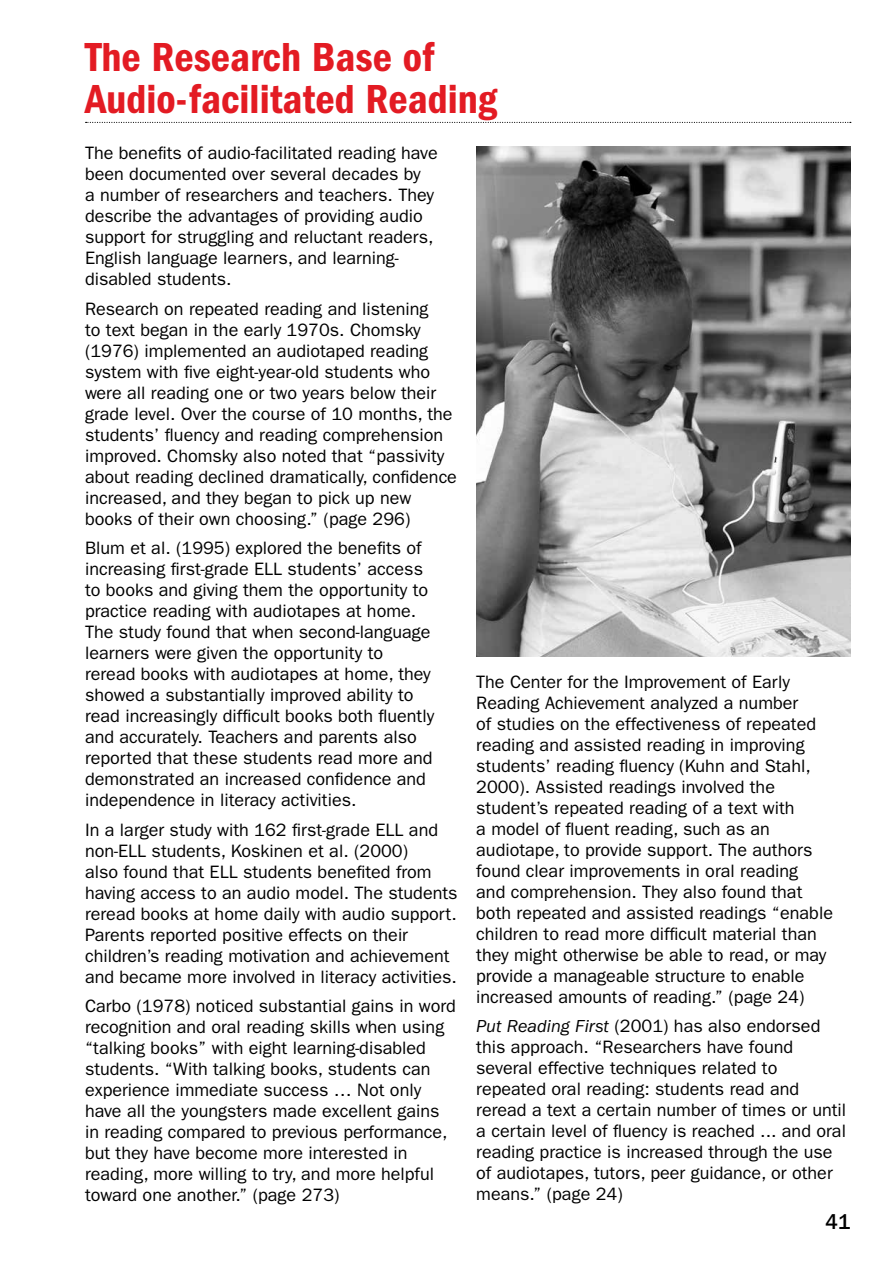
<style>
.page{position:relative;width:893px;height:1263px;background:#fff}
.page>*{position:absolute;margin:0;border:0;box-sizing:border-box;transform-origin:0 0}
.t1{font:42px/42px "ITC Franklin Gothic Std Dm Cd";color:#e31b23}
.t2{font:500 21px "Franklin Gothic IT Cby BT";color:#000}
.t3{font:18px/21px "ITC Franklin Gothic Std";color:#000}
.s1{font-style:italic}
</style>
<div class="page">
<svg style="left:86px;top:122px;width:765px;height:1px"></svg>
<img style="left:476px;top:147px;width:374px;height:509px">
<h1 class="t1" style="left:85px;top:37px;width:414px">The Research Base of<br>Audio- facilitated Reading</h1>
<p class="t3" style="left:85px;top:143px;width:354px">The benefits of audio-facilitated reading have been documented over several decades by<br>a number of researchers and teachers. They describe the advantages of providing audio support for struggling and reluctant readers, English language learners, and learning&shy;disabled students.</p>
<p class="t3" style="left:85px;top:298px;width:373px">Research on repeated reading and listening<br>to text began in the early 1970s. Chomsky (1976) implemented an audiotaped reading system with five eight-year-old students who were all reading one or two years below their grade level. Over the course of 10 months, the students’ fluency and reading comprehension improved. Chomsky also noted that “passivity about reading declined dramatically, confidence increased, and they began to pick up new books of their own choosing.” (page 296)</p>
<p class="t3" style="left:85px;top:538px;width:351px">Blum et al. (1995) explored the benefits of increasing first-grade ELL students’ access to books and giving them the opportunity to practice reading with audiotapes at home.<br>The study found that when second-language learners were given the opportunity to reread books with audiotapes at home, they showed a substantially improved ability to read increasingly difficult books both fluently and accurately. Teachers and parents also reported that these students read more and demonstrated an increased confidence and independence in literacy activities.</p>
<p class="t3" style="left:85px;top:819px;width:374px">In a larger study with 162 first-grade ELL and non-ELL students, Koskinen et al. (2000)<br>also found that ELL students benefited from having access to an audio model. The students reread books at home daily with audio support.<br>Parents reported positive effects on their children’s reading motivation and achievement and became more involved in literacy activities.</p>
<p class="t3" style="left:85px;top:996px;width:372px">Carbo (1978) noticed substantial gains in word recognition and oral reading skills when using “talking books” with eight learning-disabled students. “With talking books, students can experience immediate success … Not only have all the youngsters made excellent gains in reading compared to previous performance, but they have become more interested in reading, more willing to try, and more helpful toward one another.” (page 273)</p>
<p class="t3" style="left:476px;top:671px;width:358px">The Center for the Improvement of Early Reading Achievement analyzed a number<br>of studies on the effectiveness of repeated reading and assisted reading in improving students’ reading fluency (Kuhn and Stahl, 2000). Assisted readings involved the student’s repeated reading of a text with<br>a model of fluent reading, such as an audiotape, to provide support. The authors found clear improvements in oral reading<br>and comprehension. They also found that both repeated and assisted readings “enable children to read more difficult material than they might otherwise be able to read, or may provide a manageable structure to enable increased amounts of reading.” (page 24)</p>
<p class="t3" style="left:476px;top:1016px;width:371px"><span class="s1">Put Reading First</span> (2001) has also endorsed this approach. “Researchers have found several effective techniques related to repeated oral reading: students read and reread a text a certain number of times or until a certain level of fluency is reached ... and oral reading practice is increased through the use of audiotapes, tutors, peer guidance, or other means.” (page 24)</p>
<p class="t2" style="left:825px;top:1209px;width:27px">41</p>
</div>
